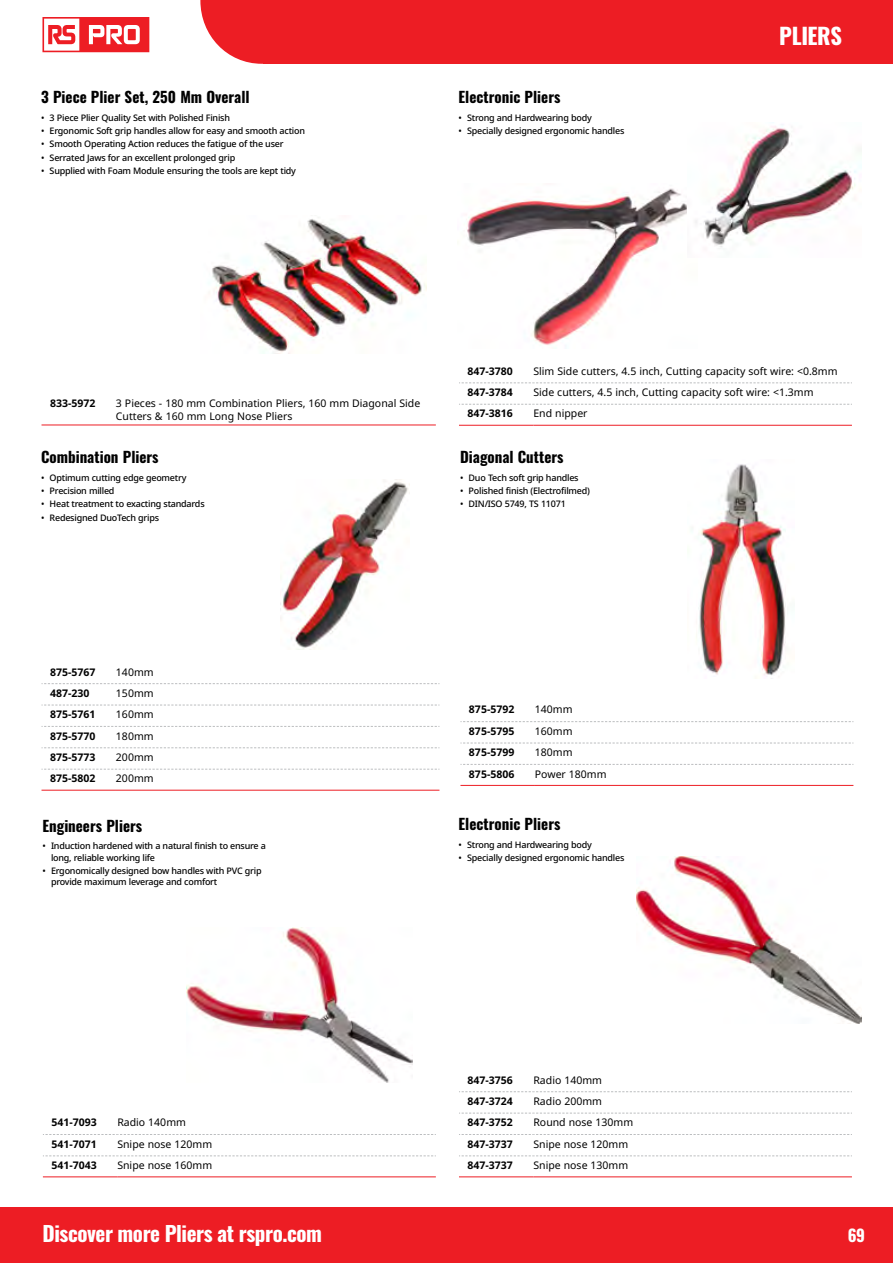
<style>
.page{position:relative;width:893px;height:1263px;background:#fff}
.page>*{position:absolute;margin:0;border:0;box-sizing:border-box;transform-origin:0 0}
.t1{font:700 22.5px "Oswald";letter-spacing:-.015em;color:#fff}
.t2{font:700 21px "Oswald";letter-spacing:-.02em;color:#fff}
.t3{font:700 16.5px "Oswald";color:#fff}
.t4{font:700 15px "Oswald";color:#000}
.t5{font:10.5px/12.6px "Noto Sans";color:#000}
.t6{font:700 10.5px "Noto Sans";color:#000}
.t7{font:500 9px/11.2px "Noto Sans";letter-spacing:-.025em;color:#000}
</style>
<div class="page">
<div style="left:200px;top:0;width:693px;height:64px;background:#ed1d24"></div>
<svg style="left:42px;top:17px;width:107px;height:35px"></svg>
<div style="left:4px;top:1208px;width:889px;height:55px;background:#ed1d24"></div>
<hr style="left:0;top:1208px;width:4px;height:55px;background:#ed1d24">
<svg style="left:42px;top:683px;width:397px;height:1px"></svg>
<svg style="left:42px;top:705px;width:397px;height:1px"></svg>
<svg style="left:42px;top:726px;width:397px;height:1px"></svg>
<svg style="left:42px;top:747px;width:397px;height:1px"></svg>
<svg style="left:42px;top:769px;width:397px;height:1px"></svg>
<hr style="left:42px;top:790px;width:74px;height:1px;background:#ed1d24">
<hr style="left:116px;top:790px;width:323px;height:1px;background:#ed1d24">
<img style="left:282px;top:482px;width:127px;height:168px">
<svg style="left:43px;top:1134px;width:393px;height:1px"></svg>
<svg style="left:43px;top:1155px;width:393px;height:1px"></svg>
<hr style="left:43px;top:1176px;width:74px;height:1px;background:#ed1d24">
<hr style="left:117px;top:1176px;width:319px;height:1px;background:#ed1d24">
<img style="left:187px;top:927px;width:226px;height:156px">
<svg style="left:459px;top:1091px;width:393px;height:1px"></svg>
<svg style="left:459px;top:1113px;width:393px;height:1px"></svg>
<svg style="left:459px;top:1134px;width:393px;height:1px"></svg>
<svg style="left:459px;top:1155px;width:393px;height:1px"></svg>
<hr style="left:459px;top:1176px;width:74px;height:1px;background:#ed1d24">
<hr style="left:533px;top:1176px;width:319px;height:1px;background:#ed1d24">
<img style="left:636px;top:856px;width:226px;height:167px">
<hr style="left:42px;top:425px;width:74px;height:1px;background:#ed1d24">
<hr style="left:116px;top:425px;width:320px;height:1px;background:#ed1d24">
<img style="left:212px;top:217px;width:214px;height:136px">
<svg style="left:460px;top:721px;width:393px;height:1px"></svg>
<svg style="left:460px;top:743px;width:393px;height:1px"></svg>
<svg style="left:460px;top:764px;width:393px;height:1px"></svg>
<hr style="left:460px;top:785px;width:75px;height:1px;background:#ed1d24">
<hr style="left:535px;top:785px;width:318px;height:1px;background:#ed1d24">
<img style="left:699px;top:464px;width:87px;height:215px">
<svg style="left:459px;top:382px;width:393px;height:1px"></svg>
<svg style="left:459px;top:404px;width:393px;height:1px"></svg>
<hr style="left:459px;top:425px;width:74px;height:1px;background:#ed1d24">
<hr style="left:533px;top:425px;width:319px;height:1px;background:#ed1d24">
<img style="left:467px;top:188px;width:220px;height:157px">
<img style="left:695px;top:122px;width:166px;height:125px">
<h3 class="t4" style="left:41px;top:89px;width:210px">3 Piece Plier Set, 250 Mm Overall</h3>
<p class="t7" style="left:41px;top:112px;width:190px">• 3 Piece Plier Quality Set with Polished Finish</p>
<p class="t7" style="left:41px;top:125px;width:265px">• Ergonomic Soft grip handles allow for easy and smooth action</p>
<p class="t7" style="left:41px;top:139px;width:244px">• Smooth Operating Action reduces the fatigue of the user</p>
<p class="t7" style="left:41px;top:152px;width:196px">• Serrated Jaws for an excellent prolonged grip</p>
<p class="t7" style="left:41px;top:165px;width:256px">• Supplied with Foam Module ensuring the tools are kept tidy</p>
<h3 class="t4" style="left:459px;top:89px;width:103px">Electronic Pliers</h3>
<p class="t7" style="left:459px;top:112px;width:135px">• Strong and Hardwearing body</p>
<p class="t7" style="left:459px;top:125px;width:167px">• Specially designed ergonomic handles</p>
<h1 class="t1" style="left:779px;top:24px;width:64px">PLIERS</h1>
<p class="t6" style="left:50px;top:397px;width:47px">833-5972</p>
<p class="t5" style="left:116px;top:397px;width:306px">3 Pieces - 180 mm Combination Pliers, 160 mm Diagonal Side<br>Cutters &amp; 160 mm Long Nose Pliers</p>
<h3 class="t4" style="left:41px;top:449px;width:119px">Combination Pliers</h3>
<p class="t7" style="left:41px;top:472px;width:147px">• Optimum cutting edge geometry</p>
<p class="t7" style="left:41px;top:485px;width:75px">• Precision milled</p>
<p class="t7" style="left:41px;top:499px;width:165px">• Heat treatment to exacting standards</p>
<p class="t7" style="left:41px;top:512px;width:120px">• Redesigned DuoTech grips</p>
<p class="t6" style="left:467px;top:365px;width:47px">847-3780</p>
<p class="t5" style="left:533px;top:365px;width:306px">Slim Side cutters, 4.5 inch, Cutting capacity soft wire: &lt;0.8mm</p>
<p class="t6" style="left:467px;top:386px;width:47px">847-3784</p>
<p class="t5" style="left:533px;top:386px;width:282px">Side cutters, 4.5 inch, Cutting capacity soft wire: &lt;1.3mm</p>
<p class="t6" style="left:467px;top:408px;width:47px">847-3816</p>
<p class="t5" style="left:533px;top:408px;width:56px">End nipper</p>
<h3 class="t4" style="left:460px;top:449px;width:105px">Diagonal Cutters</h3>
<p class="t7" style="left:460px;top:472px;width:120px">• Duo Tech soft grip handles</p>
<p class="t7" style="left:460px;top:485px;width:131px">• Polished finish (Electrofilmed)</p>
<p class="t7" style="left:460px;top:499px;width:107px">• DIN/ISO 5749, TS 11071</p>
<p class="t6" style="left:50px;top:666px;width:47px">875-5767</p>
<p class="t5" style="left:116px;top:666px;width:39px">140mm</p>
<p class="t6" style="left:50px;top:687px;width:41px">487-230</p>
<p class="t5" style="left:116px;top:687px;width:39px">150mm</p>
<p class="t6" style="left:50px;top:708px;width:47px">875-5761</p>
<p class="t5" style="left:116px;top:708px;width:39px">160mm</p>
<p class="t6" style="left:50px;top:730px;width:47px">875-5770</p>
<p class="t5" style="left:116px;top:730px;width:39px">180mm</p>
<p class="t6" style="left:50px;top:751px;width:47px">875-5773</p>
<p class="t5" style="left:116px;top:751px;width:39px">200mm</p>
<p class="t6" style="left:50px;top:773px;width:47px">875-5802</p>
<p class="t5" style="left:116px;top:772px;width:39px">200mm</p>
<h3 class="t4" style="left:43px;top:818px;width:101px">Engineers Pliers</h3>
<p class="t7" style="left:51px;top:840px;width:217px;text-indent:-9px">• Induction hardened with a natural finish to ensure a long, reliable working life</p>
<p class="t7" style="left:51px;top:865px;width:212px;text-indent:-9px">• Ergonomically designed bow handles with PVC grip provide maximum leverage and comfort</p>
<p class="t6" style="left:469px;top:704px;width:47px">875-5792</p>
<p class="t5" style="left:535px;top:704px;width:39px">140mm</p>
<p class="t6" style="left:469px;top:725px;width:47px">875-5795</p>
<p class="t5" style="left:535px;top:725px;width:39px">160mm</p>
<p class="t6" style="left:469px;top:746px;width:47px">875-5799</p>
<p class="t5" style="left:535px;top:746px;width:39px">180mm</p>
<p class="t6" style="left:469px;top:768px;width:47px">875-5806</p>
<p class="t5" style="left:535px;top:768px;width:73px">Power 180mm</p>
<h3 class="t4" style="left:459px;top:816px;width:103px">Electronic Pliers</h3>
<p class="t7" style="left:459px;top:839px;width:135px">• Strong and Hardwearing body</p>
<p class="t7" style="left:459px;top:852px;width:167px">• Specially designed ergonomic handles</p>
<p class="t6" style="left:51px;top:1116px;width:47px">541-7093</p>
<p class="t5" style="left:117px;top:1116px;width:70px">Radio 140mm</p>
<p class="t6" style="left:51px;top:1138px;width:47px">541-7071</p>
<p class="t5" style="left:117px;top:1138px;width:96px">Snipe nose 120mm</p>
<p class="t6" style="left:51px;top:1159px;width:47px">541-7043</p>
<p class="t5" style="left:117px;top:1159px;width:96px">Snipe nose 160mm</p>
<p class="t6" style="left:467px;top:1074px;width:47px">847-3756</p>
<p class="t5" style="left:533px;top:1074px;width:70px">Radio 140mm</p>
<p class="t6" style="left:467px;top:1095px;width:47px">847-3724</p>
<p class="t5" style="left:533px;top:1095px;width:70px">Radio 200mm</p>
<p class="t6" style="left:467px;top:1116px;width:47px">847-3752</p>
<p class="t5" style="left:533px;top:1116px;width:101px">Round nose 130mm</p>
<p class="t6" style="left:467px;top:1138px;width:47px">847-3737</p>
<p class="t5" style="left:533px;top:1138px;width:96px">Snipe nose 120mm</p>
<p class="t6" style="left:467px;top:1159px;width:47px">847-3737</p>
<p class="t5" style="left:533px;top:1159px;width:96px">Snipe nose 130mm</p>
<h2 class="t2" style="left:42px;top:1222px;width:281px">Discover more Pliers at rspro.com</h2>
<h3 class="t3" style="left:848px;top:1226px;width:19px">69</h3>
</div>
